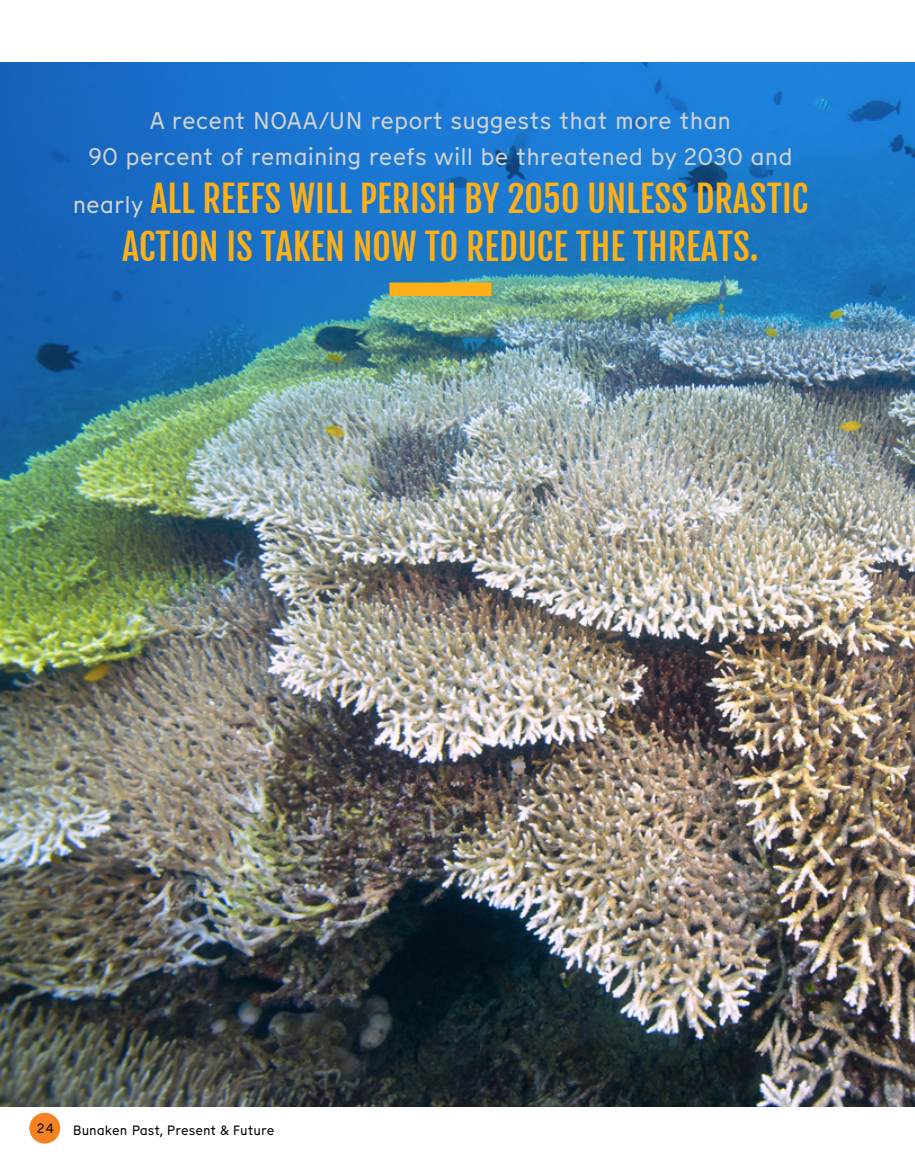
<style>
.page{position:relative;width:915px;height:1170px;background:#fff}
.page>*{position:absolute;margin:0;border:0;box-sizing:border-box;transform-origin:0 0}
.t1{font:36px/48px "Fjalla One";color:#fcaf17;text-align:center}
.t2{font:24px/36px "Munken Sans";color:#d1d3d4;text-align:center}
.t3{font:13.5px "Munken Sans";color:#000}
.s1{font-family:"Munken Sans";font-size:24px;color:#d1d3d4}
</style>
<div class="page">
<img style="left:0;top:63px;width:914px;height:1043px">
<div style="left:29px;top:1112px;width:31px;height:31px;background:#f58220;border-radius:50%"></div>
<div style="left:389px;top:282px;width:102px;height:14px;background:#fcaf17"></div>
<p class="t2" style="left:88px;top:102px;width:705px">A recent NOAA/UN report suggests that more than<br>90 percent of remaining reefs will be threatened by 2030 and</p>
<h1 class="t1" style="left:73px;top:175px;width:736px"><span class="s1">nearly</span> ALL REEFS WILL PERISH BY 2050 UNLESS DRASTIC<br>ACTION IS TAKEN NOW TO REDUCE THE THREATS.</h1>
<p class="t3" style="left:37px;top:1119px;width:19px">24</p>
<p class="t3" style="left:73px;top:1120px;width:203px">Bunaken Past, Present &amp; Future</p>
</div>
